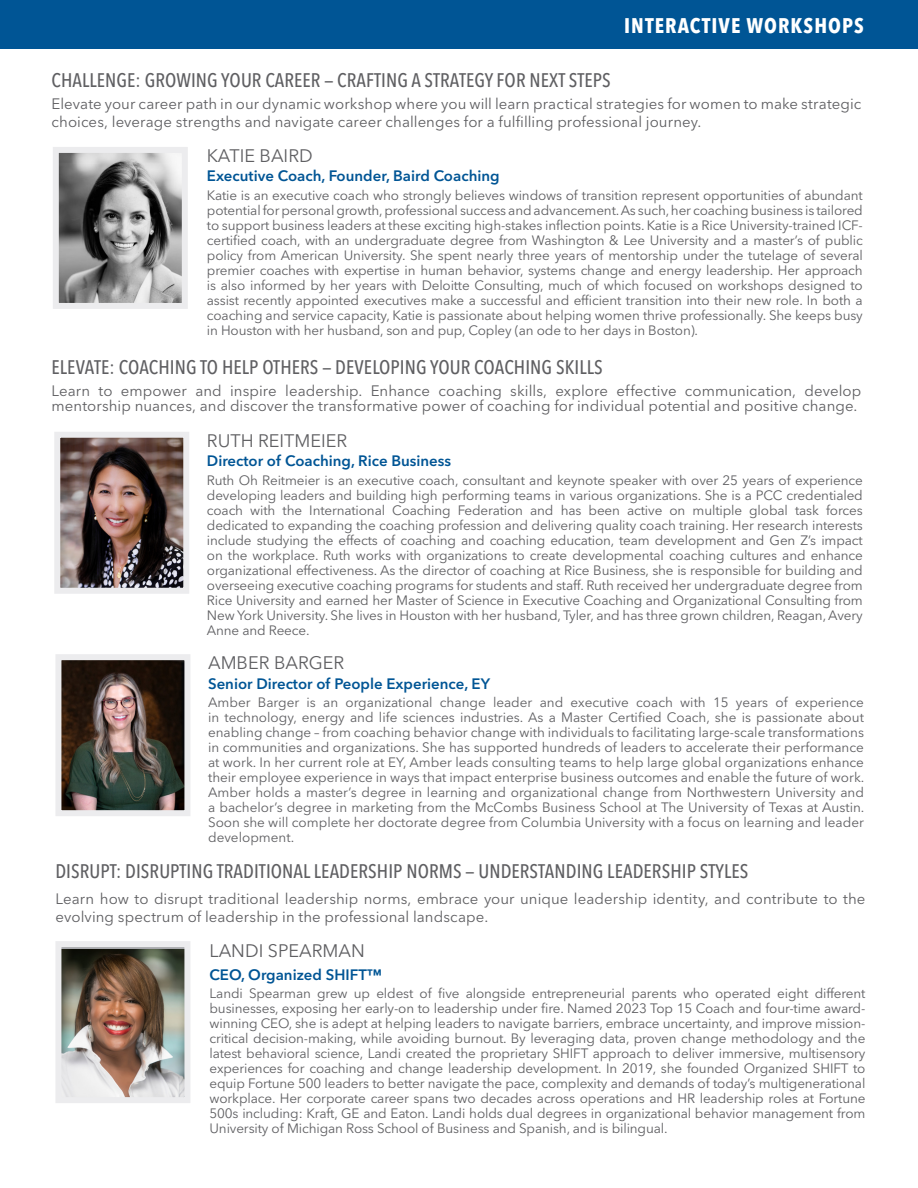
<style>
.page{position:relative;width:918px;height:1188px;background:#fff}
.page>*{position:absolute;margin:0;border:0;box-sizing:border-box;transform-origin:0 0}
.t1{font:700 condensed 21px "Avenir Next LT Pro";letter-spacing:.05em;color:#fff}
.Faculty_Names{font:500 condensed 19.5px "Avenir Next LT Pro";letter-spacing:.005em;color:#5f5f62}
.Deans_Message{font:18px "Avenir Next LT Pro";color:#5f5f62}
.t2{font:15px/18px "Avenir Next LT Pro";letter-spacing:.005em;color:#5f5f62}
.Deans_Message-2{font:600 15px "Avenir Next LT Pro";color:#005595}
.t3{font:13.5px/15px "Avenir Next LT Pro";letter-spacing:-.01em;color:#5f5f62;text-align:justify}
</style>
<div class="page">
<div style="left:0;top:0;width:918px;height:49px;background:#005595"></div>
<img style="left:61px;top:439px;width:121px;height:148px">
<div style="left:54px;top:432px;width:135px;height:162px;border:6px solid #ececee"></div>
<img style="left:60px;top:154px;width:121px;height:148px">
<div style="left:53px;top:147px;width:135px;height:162px;border:6px solid #ececee"></div>
<img style="left:62px;top:661px;width:121px;height:148px">
<div style="left:55px;top:654px;width:135px;height:162px;border:6px solid #ececee"></div>
<img style="left:62px;top:950px;width:121px;height:146px">
<div style="left:55px;top:941px;width:135px;height:162px;border:6px solid #ececee"></div>
<p class="t1" style="left:624px;top:13px;width:241px">INTERACTIVE WORKSHOPS</p>
<p class="Faculty_Names" style="left:52px;top:68px;width:561px">CHALLENGE: GROWING YOUR CAREER — CRAFTING A STRATEGY FOR NEXT STEPS</p>
<p class="t2" style="left:52px;top:95px;width:811px">Elevate your career path in our dynamic workshop where you will learn practical strategies for women to make strategic choices, leverage strengths and navigate career challenges for a fulfilling professional journey.</p>
<p class="Deans_Message" style="left:207px;top:145px;width:107px">KATIE BAIRD</p>
<p class="Deans_Message-2" style="left:207px;top:167px;width:294px">Executive Coach, Founder, Baird Coaching</p>
<p class="t3" style="left:207px;top:187px;width:657px">Katie is an executive coach who strongly believes windows of transition represent opportunities of abundant potential for personal growth, professional success and advancement. As such, her coaching business is tailored to support business leaders at these exciting high-stakes inflection points. Katie is a Rice University-trained ICF&shy;certified coach, with an undergraduate degree from Washington &amp; Lee University and a master’s of public policy from American University. She spent nearly three years of mentorship under the tutelage of several premier coaches with expertise in human behavior, systems change and energy leadership. Her approach is also informed by her years with Deloitte Consulting, much of which focused on workshops designed to assist recently appointed executives make a successful and efficient transition into their new role. In both a coaching and service capacity, Katie is passionate about helping women thrive professionally. She keeps busy in Houston with her husband, son and pup, Copley (an ode to her days in Boston).</p>
<p class="Faculty_Names" style="left:52px;top:355px;width:553px">ELEVATE: COACHING TO HELP OTHERS — DEVELOPING YOUR COACHING SKILLS</p>
<p class="t2" style="left:52px;top:383px;width:811px;line-height:15px">Learn to empower and inspire leadership. Enhance coaching skills, explore effective communication, develop mentorship nuances, and discover the transformative power of coaching for individual potential and positive change.</p>
<p class="Deans_Message" style="left:207px;top:430px;width:142px">RUTH REITMEIER</p>
<p class="Deans_Message-2" style="left:207px;top:452px;width:246px">Director of Coaching, Rice Business</p>
<p class="t3" style="left:207px;top:472px;width:658px">Ruth Oh Reitmeier is an executive coach, consultant and keynote speaker with over 25 years of experience developing leaders and building high performing teams in various organizations. She is a PCC credentialed coach with the International Coaching Federation and has been active on multiple global task forces dedicated to expanding the coaching profession and delivering quality coach training. Her research interests include studying the effects of coaching and coaching education, team development and Gen Z’s impact on the workplace. Ruth works with organizations to create developmental coaching cultures and enhance organizational effectiveness. As the director of coaching at Rice Business, she is responsible for building and overseeing executive coaching programs for students and staff. Ruth received her undergraduate degree from Rice University and earned her Master of Science in Executive Coaching and Organizational Consulting from New York University. She lives in Houston with her husband, Tyler, and has three grown children, Reagan, Avery Anne and Reece.</p>
<p class="Deans_Message" style="left:208px;top:652px;width:138px">AMBER BARGER</p>
<p class="Deans_Message-2" style="left:208px;top:674px;width:284px">Senior Director of People Experience, EY</p>
<p class="t3" style="left:208px;top:695px;width:658px">Amber Barger is an organizational change leader and executive coach with 15 years of experience in technology, energy and life sciences industries. As a Master Certified Coach, she is passionate about enabling change – from coaching behavior change with individuals to facilitating large-scale transformations in communities and organizations. She has supported hundreds of leaders to accelerate their performance at work. In her current role at EY, Amber leads consulting teams to help large global organizations enhance their employee experience in ways that impact enterprise business outcomes and enable the future of work.<br>Amber holds a master’s degree in learning and organizational change from Northwestern University and a bachelor’s degree in marketing from the McCombs Business School at The University of Texas at Austin.<br>Soon she will complete her doctorate degree from Columbia University with a focus on learning and leader development.</p>
<p class="Faculty_Names" style="left:55px;top:859px;width:695px">DISRUPT: DISRUPTING TRADITIONAL LEADERSHIP NORMS — UNDERSTANDING LEADERSHIP STYLES</p>
<p class="t2" style="left:56px;top:890px;width:811px">Learn how to disrupt traditional leadership norms, embrace your unique leadership identity, and contribute to the evolving spectrum of leadership in the professional landscape.</p>
<p class="Deans_Message" style="left:210px;top:940px;width:157px">LANDI SPEARMAN</p>
<p class="Deans_Message-2" style="left:210px;top:966px;width:174px">CEO, Organized SHIFT™</p>
<p class="t3" style="left:210px;top:986px;width:658px">Landi Spearman grew up eldest of five alongside entrepreneurial parents who operated eight different businesses, exposing her early-on to leadership under fire. Named 2023 Top 15 Coach and four-time award&shy;winning CEO, she is adept at helping leaders to navigate barriers, embrace uncertainty, and improve mission&shy;critical decision-making, while avoiding burnout. By leveraging data, proven change methodology and the latest behavioral science, Landi created the proprietary SHIFT approach to deliver immersive, multisensory experiences for coaching and change leadership development. In 2019, she founded Organized SHIFT to equip Fortune 500 leaders to better navigate the pace, complexity and demands of today’s multigenerational workplace. Her corporate career spans two decades across operations and HR leadership roles at Fortune 500s including: Kraft, GE and Eaton. Landi holds dual degrees in organizational behavior management from University of Michigan Ross School of Business and Spanish, and is bilingual.</p>
</div>
